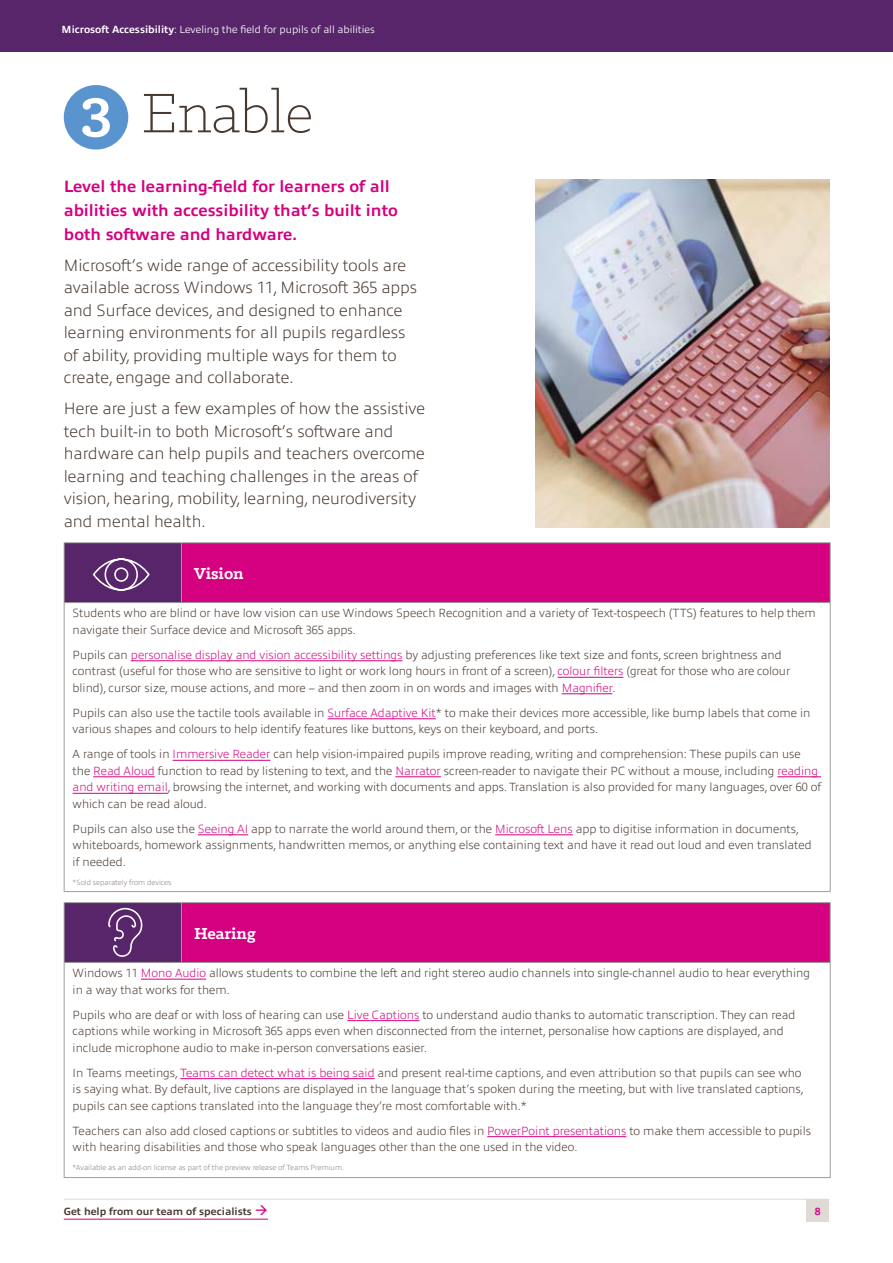
<style>
.page{position:relative;width:893px;height:1263px;background:#fff}
.page>*{position:absolute;margin:0;border:0;box-sizing:border-box;transform-origin:0 0}
.t1{font:300 63px "Klinic Slab";color:#47382f}
.t2{font:700 18px "Klinic Slab";color:#fff}
.t3{font:200 16.5px/22.5px "Allumi Pro";color:#47382f}
.t4{font:700 16.5px/24px "Allumi Pro";color:#d4007f}
.t5{font:200 12px/16.5px "Allumi Pro";color:#47382f}
.t6{font:300 10.5px "Allumi Pro";color:#fff}
.t7{font:700 10.5px "Allumi Pro";color:#47382f}
.t8{font:700 10.5px "Allumi Pro";color:#d4007f}
.t9{font:200 7.5px "Allumi Pro";color:#887c77}
.s1{font-weight:700}
.s2{font-weight:700;color:#fff}
.s3{color:#d4007f}
</style>
<div class="page">
<div style="left:0;top:0;width:893px;height:51px;background:#58256b"></div>
<hr style="left:64px;top:1199px;width:765px;height:1px;background:#dfdad5">
<div style="left:806px;top:1199px;width:23px;height:23px;background:#dfdad5"></div>
<hr style="left:64px;top:1219px;width:204px;height:1px;background:#d4007f">
<div style="left:64px;top:85px;width:64px;height:65px;background:#5994cf;border-radius:50%"></div>
<img style="left:536px;top:180px;width:293px;height:347px">
<div style="left:64px;top:543px;width:117px;height:60px;background:#58256b"></div>
<div style="left:181px;top:543px;width:649px;height:60px;background:#d4007f"></div>
<hr style="left:64px;top:542px;width:117px;height:1px;background:#9d9d9c">
<hr style="left:64px;top:543px;width:1px;height:59px;background:#9d9d9c">
<hr style="left:181px;top:542px;width:650px;height:1px;background:#9d9d9c">
<hr style="left:181px;top:543px;width:1px;height:59px;background:#9d9d9c">
<hr style="left:830px;top:543px;width:1px;height:59px;background:#9d9d9c">
<hr style="left:64px;top:602px;width:117px;height:1px;background:#9d9d9c">
<hr style="left:64px;top:603px;width:1px;height:288px;background:#9d9d9c">
<hr style="left:181px;top:602px;width:650px;height:1px;background:#9d9d9c">
<hr style="left:830px;top:603px;width:1px;height:288px;background:#9d9d9c">
<hr style="left:64px;top:891px;width:117px;height:1px;background:#9d9d9c">
<hr style="left:181px;top:891px;width:650px;height:1px;background:#9d9d9c">
<hr style="left:131px;top:660px;width:271px;height:1px;background:#d4007f">
<hr style="left:558px;top:677px;width:65px;height:1px;background:#d4007f">
<hr style="left:562px;top:693px;width:50px;height:1px;background:#d4007f">
<hr style="left:327px;top:718px;width:109px;height:1px;background:#d4007f">
<hr style="left:173px;top:760px;width:97px;height:1px;background:#d4007f">
<hr style="left:93px;top:776px;width:62px;height:1px;background:#d4007f">
<hr style="left:395px;top:776px;width:46px;height:1px;background:#d4007f">
<hr style="left:777px;top:776px;width:44px;height:1px;background:#d4007f">
<hr style="left:73px;top:793px;width:95px;height:1px;background:#d4007f">
<hr style="left:198px;top:834px;width:50px;height:1px;background:#d4007f">
<hr style="left:495px;top:834px;width:78px;height:1px;background:#d4007f">
<svg style="left:92px;top:558px;width:58px;height:33px"></svg>
<div style="left:64px;top:902px;width:117px;height:60px;background:#58256b"></div>
<div style="left:181px;top:902px;width:649px;height:60px;background:#d4007f"></div>
<hr style="left:64px;top:902px;width:117px;height:1px;background:#9d9d9c">
<hr style="left:64px;top:903px;width:1px;height:59px;background:#9d9d9c">
<hr style="left:181px;top:902px;width:650px;height:1px;background:#9d9d9c">
<hr style="left:181px;top:903px;width:1px;height:59px;background:#9d9d9c">
<hr style="left:830px;top:903px;width:1px;height:59px;background:#9d9d9c">
<hr style="left:64px;top:962px;width:117px;height:1px;background:#9d9d9c">
<hr style="left:64px;top:963px;width:1px;height:214px;background:#9d9d9c">
<hr style="left:181px;top:962px;width:650px;height:1px;background:#9d9d9c">
<hr style="left:830px;top:963px;width:1px;height:214px;background:#9d9d9c">
<hr style="left:64px;top:1177px;width:117px;height:1px;background:#9d9d9c">
<hr style="left:181px;top:1177px;width:650px;height:1px;background:#9d9d9c">
<hr style="left:141px;top:979px;width:65px;height:1px;background:#d4007f">
<hr style="left:347px;top:1020px;width:72px;height:1px;background:#d4007f">
<hr style="left:180px;top:1078px;width:195px;height:1px;background:#d4007f">
<hr style="left:487px;top:1136px;width:139px;height:1px;background:#d4007f">
<svg style="left:108px;top:907px;width:35px;height:50px"></svg>
<p class="t6" style="left:62px;top:21px;width:315px"><span class="s1">Microsoft Accessibility</span>: Leveling the field for pupils of all abilities</p>
<h1 class="t1" style="left:80px;top:74px;width:235px"><span class="s2">3</span> Enable</h1>
<h3 class="t4" style="left:64px;top:173px;width:336px">Level the learning-field for learners of all abilities with accessibility that’s built into both software and hardware.</h3>
<p class="t3" style="left:64px;top:253px;width:355px">Microsoft’s wide range of accessibility tools are available across Windows 11, Microsoft 365 apps and Surface devices, and designed to enhance learning environments for all pupils regardless of ability, providing multiple ways for them to create, engage and collaborate.</p>
<p class="t3" style="left:64px;top:396px;width:363px">Here are just a few examples of how the assistive tech built-in to both Microsoft’s software and hardware can help pupils and teachers overcome learning and teaching challenges in the areas of vision, hearing, mobility, learning, neurodiversity and mental health.</p>
<h2 class="t2" style="left:194px;top:562px;width:51px">Vision</h2>
<p class="t5" style="left:73px;top:604px;width:745px">Students who are blind or have low vision can use Windows Speech Recognition and a variety of Text-tospeech (TTS) features to help them navigate their Surface device and Microsoft 365 apps.</p>
<p class="t5" style="left:73px;top:645px;width:719px">Pupils can <span class="s3">personalise display and vision accessibility settings</span> by adjusting preferences like text size and fonts, screen brightness and contrast (useful for those who are sensitive to light or work long hours in front of a screen), <span class="s3">colour filters</span> (great for those who are colour blind), cursor size, mouse actions, and more – and then zoom in on words and images with <span class="s3">Magnifier</span>.</p>
<p class="t5" style="left:73px;top:703px;width:739px">Pupils can also use the tactile tools available in <span class="s3">Surface Adaptive Kit</span>* to make their devices more accessible, like bump labels that come in various shapes and colours to help identify features like buttons, keys on their keyboard, and ports.</p>
<p class="t5" style="left:73px;top:745px;width:750px">A range of tools in <span class="s3">Immersive Reader</span> can help vision-impaired pupils improve reading, writing and comprehension: These pupils can use the <span class="s3">Read Aloud</span> function to read by listening to text, and the <span class="s3">Narrator</span> screen-reader to navigate their PC without a mouse, including <span class="s3">reading and writing email</span>, browsing the internet, and working with documents and apps. Translation is also provided for many languages, over 60 of which can be read aloud.</p>
<p class="t5" style="left:73px;top:819px;width:741px">Pupils can also use the <span class="s3">Seeing AI</span> app to narrate the world around them, or the <span class="s3">Microsoft Lens</span> app to digitise information in documents, whiteboards, homework assignments, handwritten memos, or anything else containing text and have it read out loud and even translated if needed.</p>
<p class="t9" style="left:73px;top:877px;width:100px">*Sold separately from devices</p>
<h2 class="t2" style="left:194px;top:922px;width:63px">Hearing</h2>
<p class="t5" style="left:73px;top:964px;width:739px">Windows 11 <span class="s3">Mono Audio</span> allows students to combine the left and right stereo audio channels into single-channel audio to hear everything in a way that works for them.</p>
<p class="t5" style="left:73px;top:1005px;width:724px">Pupils who are deaf or with loss of hearing can use <span class="s3">Live Captions</span> to understand audio thanks to automatic transcription. They can read captions while working in Microsoft 365 apps even when disconnected from the internet, personalise how captions are displayed, and include microphone audio to make in-person conversations easier.</p>
<p class="t5" style="left:73px;top:1063px;width:733px">In Teams meetings, <span class="s3">Teams can detect what is being said</span> and present real-time captions, and even attribution so that pupils can see who is saying what. By default, live captions are displayed in the language that’s spoken during the meeting, but with live translated captions, pupils can see captions translated into the language they’re most comfortable with.*</p>
<p class="t5" style="left:73px;top:1121px;width:740px">Teachers can also add closed captions or subtitles to videos and audio files in <span class="s3">PowerPoint presentations</span> to make them accessible to pupils with hearing disabilities and those who speak languages other than the one used in the video.</p>
<p class="t9" style="left:73px;top:1162px;width:273px">*Available as an add-on license as part of the preview release of Teams Premium.</p>
<p class="t7" style="left:64px;top:1203px;width:206px">Get help from our team of specialists <span class="s3">→</span></p>
<p class="t8" style="left:815px;top:1203px;width:7px">8</p>
</div>
